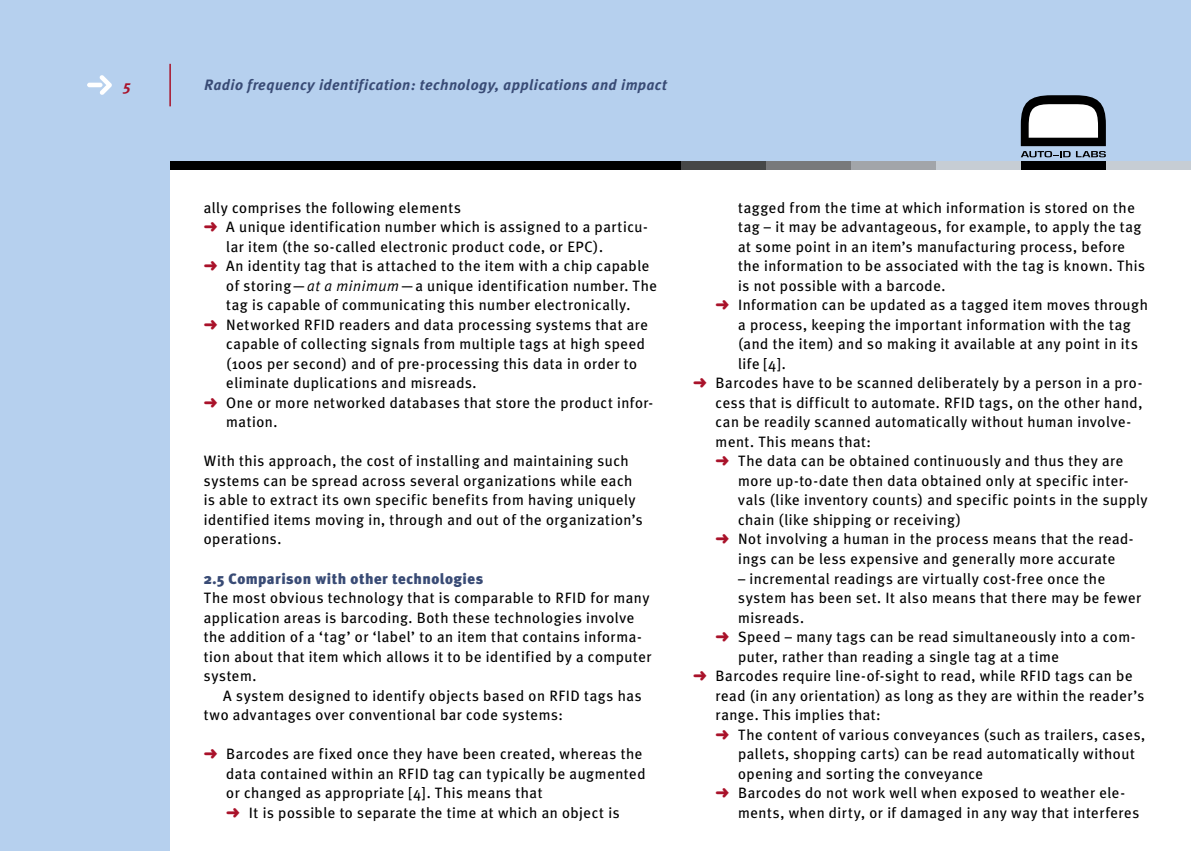
<style>
.page{position:relative;width:1191px;height:851px;background:#fff}
.page>*{position:absolute;margin:0;border:0;box-sizing:border-box;transform-origin:0 0}
.Aufzählung_2{font:15px/19.5px "Meta Plus";letter-spacing:.035em;color:#000}
.Aufzählung{font:15px/19.5px "Meta Plus";letter-spacing:.035em;color:#000}
.Fliesstext_Anfang{font:15px/19.5px "Meta Plus";letter-spacing:.035em;color:#000}
.Fliesstext{font:15px/19.5px "Meta Plus";letter-spacing:.035em;color:#000}
.t1{font:italic 700 15px "Meta Plus";letter-spacing:.03em;color:#394b75}
.Headline_2{font:900 15px "Meta Plus";letter-spacing:.03em;color:#394b75}
.t2{font:italic 700 15px "Meta Plus";color:#a9122a}
.s1{color:#a9122a}
.s2{font-style:italic}
</style>
<div class="page">
<div style="left:0;top:0;width:1191px;height:850px;background:#b6d0ee"></div>
<div style="left:170px;top:170px;width:1021px;height:680px;background:#fff"></div>
<svg style="left:100px;top:75px;width:12px;height:20px"></svg>
<hr style="left:87px;top:83px;width:16px;height:4px;background:#fff;border-radius:2px">
<div style="left:1020px;top:162px;width:85px;height:8px;background:#000"></div>
<div style="left:1105px;top:162px;width:86px;height:8px;background:#c6cdd4"></div>
<div style="left:935px;top:162px;width:85px;height:8px;background:#c6cdd4"></div>
<div style="left:850px;top:162px;width:85px;height:8px;background:#a2a5a9"></div>
<div style="left:765px;top:162px;width:85px;height:8px;background:#78797b"></div>
<div style="left:680px;top:162px;width:85px;height:8px;background:#464747"></div>
<div style="left:595px;top:162px;width:85px;height:8px;background:#000"></div>
<div style="left:170px;top:162px;width:425px;height:8px;background:#000"></div>
<svg style="left:1020px;top:95px;width:85px;height:62px;background:#8d9298"></svg>
<hr style="left:169px;top:64px;width:2px;height:42px;background:#a9122a">
<p class="t2" style="left:123px;top:77px;width:9px">5</p>
<p class="t1" style="left:204px;top:77px;width:464px">Radio frequency identification: technology, applications and impact</p>
<p class="Fliesstext" style="left:204px;top:198px;width:259px">ally comprises the following elements</p>
<p class="Aufzählung" style="left:226px;top:217px;width:423px;text-indent:-22px"><span class="s1">➜</span> A unique identification number which is assigned to a particu&shy;lar item (the so-called electronic product code, or EPC).</p>
<p class="Aufzählung" style="left:226px;top:256px;width:432px;text-indent:-22px"><span class="s1">➜</span> An identity tag that is attached to the item with a chip capable of storing—<span class="s2">at a minimum</span>—a unique identification number. The tag is capable of communicating this number electronically.</p>
<p class="Aufzählung" style="left:226px;top:315px;width:423px;text-indent:-22px"><span class="s1">➜</span> Networked RFID readers and data processing systems that are capable of collecting signals from multiple tags at high speed (100s per second) and of pre-processing this data in order to eliminate duplications and misreads.</p>
<p class="Aufzählung" style="left:226px;top:393px;width:428px;text-indent:-22px"><span class="s1">➜</span> One or more networked databases that store the product infor&shy;mation.</p>
<p class="Fliesstext_Anfang" style="left:204px;top:451px;width:440px">With this approach, the cost of installing and maintaining such systems can be spread across several organizations while each is able to extract its own specific benefits from having uniquely identified items moving in, through and out of the organization’s operations.</p>
<p class="Headline_2" style="left:204px;top:569px;width:281px">2.5 Comparison with other technologies</p>
<p class="Fliesstext_Anfang" style="left:204px;top:588px;width:449px">The most obvious technology that is comparable to RFID for many application areas is barcoding. Both these technologies involve the addition of a ‘tag’ or ‘label’ to an item that contains informa&shy;tion about that item which allows it to be identified by a computer system.</p>
<p class="Fliesstext" style="left:204px;top:685px;width:439px;text-indent:20px">A system designed to identify objects based on RFID tags has two advantages over conventional bar code systems:</p>
<p class="Aufzählung" style="left:226px;top:744px;width:421px;text-indent:-22px"><span class="s1">➜</span> Barcodes are fixed once they have been created, whereas the data contained within an RFID tag can typically be augmented or changed as appropriate [4]. This means that</p>
<p class="Aufzählung_2" style="left:226px;top:802px;width:395px"><span class="s1">➜</span> It is possible to separate the time at which an object is</p>
<p class="Aufzählung_2" style="left:738px;top:198px;width:408px">tagged from the time at which information is stored on the tag – it may be advantageous, for example, to apply the tag at some point in an item’s manufacturing process, before the information to be associated with the tag is known. This is not possible with a barcode.</p>
<p class="Aufzählung_2" style="left:738px;top:295px;width:411px;text-indent:-22px"><span class="s1">➜</span> Information can be updated as a tagged item moves through a process, keeping the important information with the tag (and the item) and so making it available at any point in its life [4].</p>
<p class="Aufzählung" style="left:715px;top:373px;width:428px;text-indent:-22px"><span class="s1">➜</span> Barcodes have to be scanned deliberately by a person in a pro&shy;cess that is difficult to automate. RFID tags, on the other hand, can be readily scanned automatically without human involve&shy;ment. This means that:</p>
<p class="Aufzählung_2" style="left:738px;top:451px;width:411px;text-indent:-22px"><span class="s1">➜</span> The data can be obtained continuously and thus they are more up-to-date then data obtained only at specific inter&shy;vals (like inventory counts) and specific points in the supply chain (like shipping or receiving)</p>
<p class="Aufzählung_2" style="left:715px;top:529px;width:419px;text-align:center"><span class="s1">➜</span> Not involving a human in the process means that the read&shy;ings can be less expensive and generally more accurate</p>
<p class="Aufzählung_2" style="left:738px;top:568px;width:404px">– incremental readings are virtually cost-free once the system has been set. It also means that there may be fewer misreads.</p>
<p class="Aufzählung_2" style="left:738px;top:627px;width:399px;text-indent:-22px"><span class="s1">➜</span> Speed – many tags can be read simultaneously into a com&shy;puter, rather than reading a single tag at a time</p>
<p class="Aufzählung" style="left:715px;top:666px;width:430px;text-indent:-22px"><span class="s1">➜</span> Barcodes require line-of-sight to read, while RFID tags can be read (in any orientation) as long as they are within the reader’s range. This implies that:</p>
<p class="Aufzählung_2" style="left:738px;top:724px;width:408px;text-indent:-22px"><span class="s1">➜</span> The content of various conveyances (such as trailers, cases, pallets, shopping carts) can be read automatically without opening and sorting the conveyance</p>
<p class="Aufzählung_2" style="left:738px;top:783px;width:403px;text-indent:-22px"><span class="s1">➜</span> Barcodes do not work well when exposed to weather ele&shy;ments, when dirty, or if damaged in any way that interferes</p>
</div>
